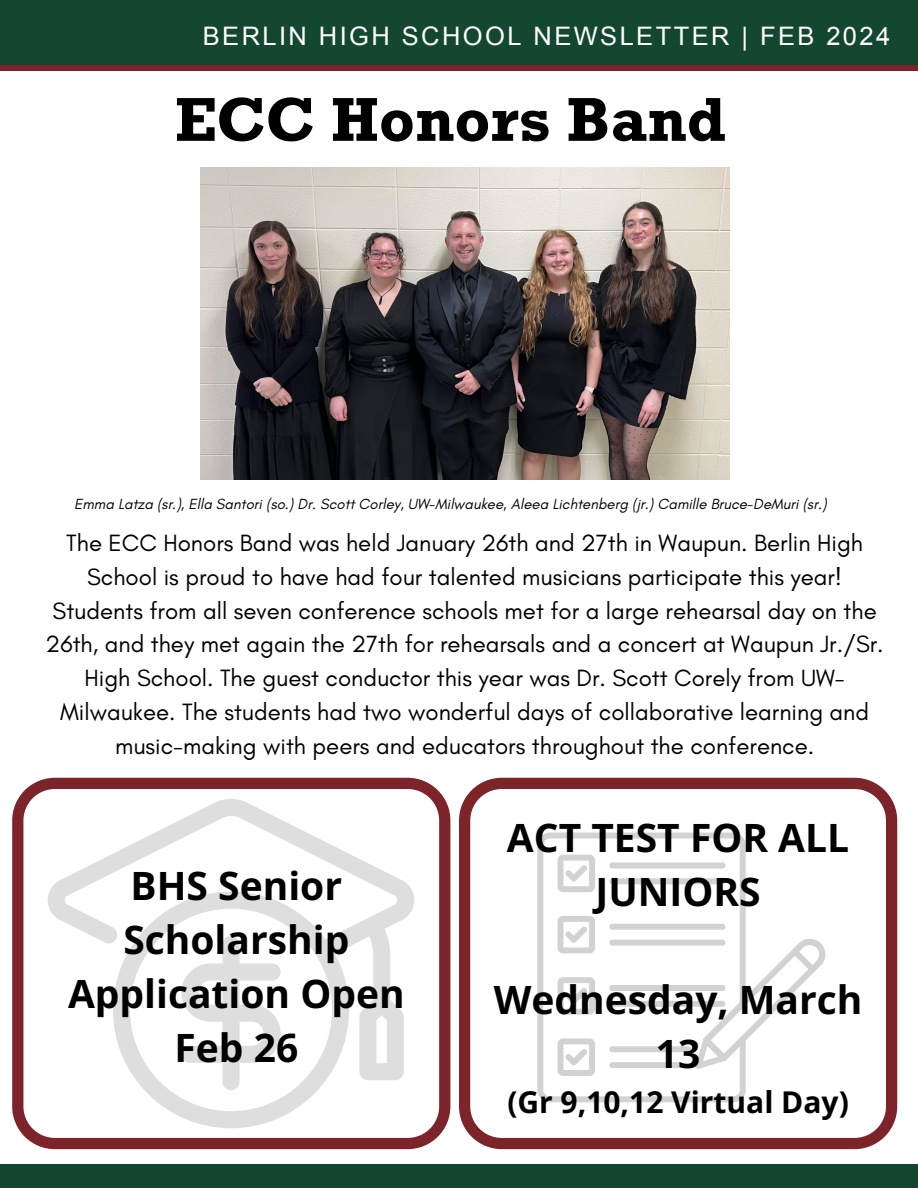
<style>
.page{position:relative;width:918px;height:1188px;background:#fff}
.page>*{position:absolute;margin:0;border:0;box-sizing:border-box;transform-origin:0 0}
.t1{font:700 63px "Rockwell Std";color:#000}
.t2{font:700 39px/54px "Open Sans";color:#000;text-align:center}
.t3{font:700 30px "Open Sans";color:#000}
.t4{font:25.5px "Arial";letter-spacing:.095em;color:#fff}
.t5{font:24px/33.8px "Glacial Indifference";color:#000;text-align:center}
.t6{font:italic 15px "Glacial Indifference";color:#000}
</style>
<div class="page">
<div style="left:0;top:1165px;width:918px;height:23px;background:#144730"></div>
<svg style="left:0;top:64px;width:918px;height:7px;background:#6e292a"></svg>
<div style="left:0;top:0;width:918px;height:64px;background:#144730"></div>
<img style="left:200px;top:167px;width:529px;height:313px">
<svg style="left:12px;top:778px;width:438px;height:371px"></svg>
<svg style="left:459px;top:778px;width:438px;height:371px"></svg>
<svg style="left:48px;top:798px;width:366px;height:330px"></svg>
<svg style="left:181px;top:936px;width:100px;height:154px"></svg>
<svg style="left:537px;top:833px;width:209px;height:269px"></svg>
<svg style="left:558px;top:855px;width:37px;height:37px"></svg>
<svg style="left:609px;top:862px;width:117px;height:6px"></svg>
<svg style="left:609px;top:878px;width:117px;height:6px"></svg>
<svg style="left:558px;top:916px;width:37px;height:37px"></svg>
<svg style="left:609px;top:924px;width:117px;height:6px"></svg>
<svg style="left:558px;top:977px;width:37px;height:38px"></svg>
<svg style="left:558px;top:1038px;width:37px;height:38px"></svg>
<svg style="left:609px;top:939px;width:216px;height:130px"></svg>
<p class="t4" style="left:203px;top:22px;width:689px">BERLIN HIGH SCHOOL NEWSLETTER | FEB 2024</p>
<h1 class="t1" style="left:175px;top:98px;width:553px">ECC Honors Band</h1>
<p class="t6" style="left:74px;top:495px;width:754px">Emma Latza (sr.), Ella Santori (so.) Dr. Scott Corley, UW-Milwaukee, Aleea Lichtenberg (jr.) Camille Bruce-DeMuri (sr.)</p>
<p class="t5" style="left:46px;top:526px;width:840px">The ECC Honors Band was held January 26th and 27th in Waupun. Berlin High School is proud to have had four talented musicians participate this year!<br>Students from all seven conference schools met for a large rehearsal day on the 26th, and they met again the 27th for rehearsals and a concert at Waupun Jr./Sr.<br>High School. The guest conductor this year was Dr. Scott Corely from UW-Milwaukee. The students had two wonderful days of collaborative learning and music-making with peers and educators throughout the conference.</p>
<h2 class="t2" style="left:68px;top:858px;width:338px">BHS Senior<br>Scholarship<br>Application Open<br>Feb 26</h2>
<h2 class="t2" style="left:507px;top:809px;width:344px">ACT TEST FOR ALL<br>JUNIORS</h2>
<h2 class="t2" style="left:494px;top:971px;width:370px">Wednesday, March<br>13</h2>
<p class="t3" style="left:507px;top:1081px;width:343px">(Gr 9,10,12 Virtual Day)</p>
</div>
